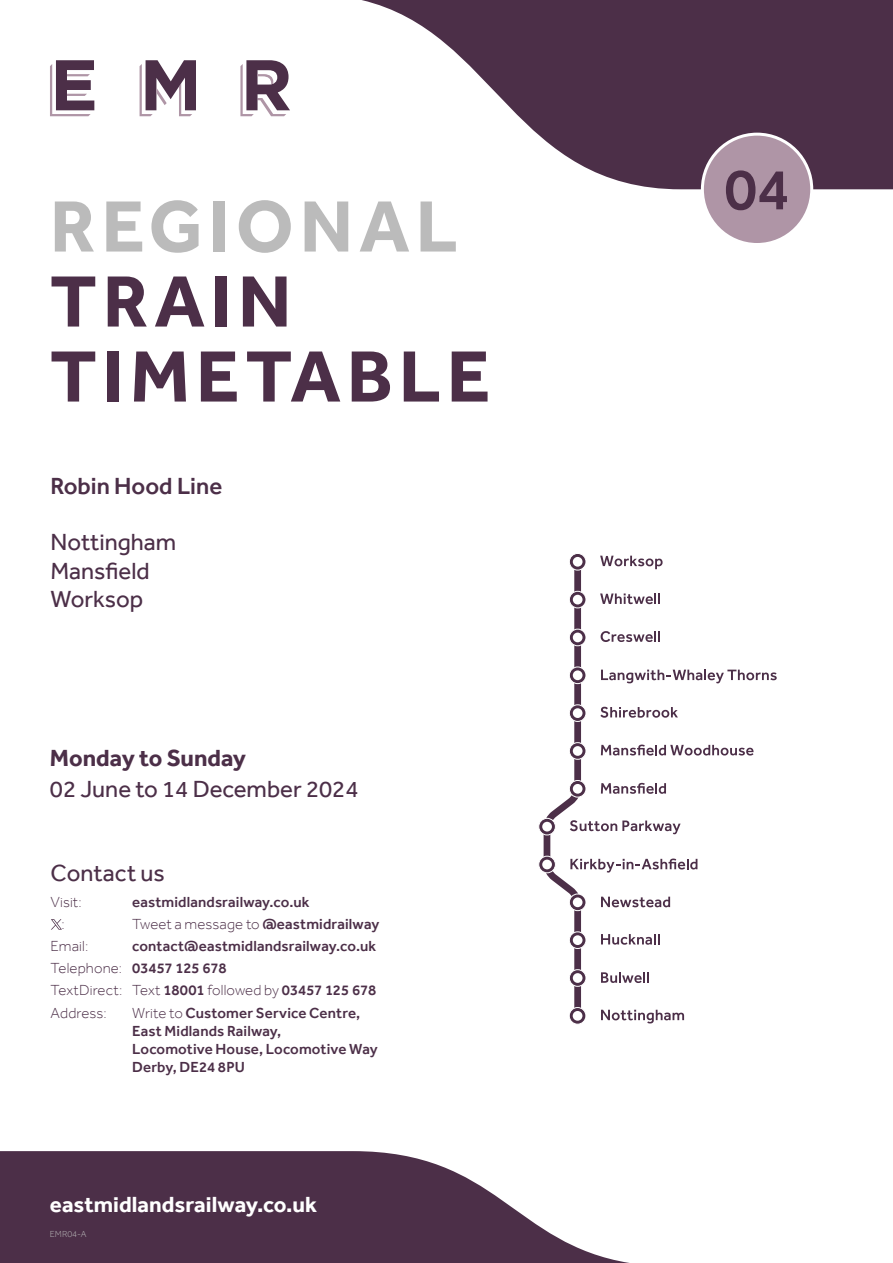
<style>
.page{position:relative;width:893px;height:1263px;background:#fff}
.page>*{position:absolute;margin:0;border:0;box-sizing:border-box;transform-origin:0 0}
.t1{font:700 75px/75px "Effra";letter-spacing:.08em;color:#4c2f48}
.t2{font:700 75px "Effra";letter-spacing:.08em;color:#bbb}
.t3{font:500 60px "Effra";color:#4c2f48}
.t4{font:24px/28.8px "Effra";color:#4c2f48}
.t5{font:700 24px "Effra";color:#4c2f48}
.t6{font:500 24px "Effra";color:#4c2f48}
.t7{font:700 22.5px "Effra";color:#fff}
.t8{font:500 15px/22px "Effra";letter-spacing:.01em;color:#4c2f48}
.t9{font:300 15px "Effra";letter-spacing:.005em;color:#4c2f48}
.t10{font:300 9px "Effra";color:#bbb}
.s1{font-weight:500}
.s2{font-weight:300}
</style>
<div class="page">
<svg style="left:50px;top:60px;width:44px;height:56px"></svg>
<svg style="left:240px;top:60px;width:50px;height:56px"></svg>
<svg style="left:140px;top:60px;width:56px;height:56px"></svg>
<svg style="left:362px;top:0;width:531px;height:189px;fill:#4c2f48"></svg>
<svg style="left:0;top:1151px;width:629px;height:112px;fill:#4c2f48"></svg>
<div style="left:702px;top:134px;width:110px;height:110px;background:#af95a6;border-radius:50%"></div>
<div style="left:701px;top:133px;width:112px;height:113px;border:3px solid #fff;border-radius:50%"></div>
<div style="left:574px;top:562px;width:7px;height:227px;background:#4c2f48"></div>
<div style="left:574px;top:902px;width:7px;height:114px;background:#4c2f48"></div>
<svg style="left:569px;top:704px;width:17px;height:18px"></svg>
<div style="left:573px;top:708px;width:9px;height:10px;background:#fff;border-radius:50%"></div>
<svg style="left:569px;top:742px;width:17px;height:18px"></svg>
<div style="left:573px;top:746px;width:9px;height:10px;background:#fff;border-radius:50%"></div>
<svg style="left:569px;top:553px;width:17px;height:17px"></svg>
<div style="left:573px;top:557px;width:9px;height:10px;background:#fff;border-radius:50%"></div>
<svg style="left:569px;top:629px;width:17px;height:17px"></svg>
<div style="left:573px;top:633px;width:9px;height:9px;background:#fff;border-radius:50%"></div>
<svg style="left:569px;top:591px;width:17px;height:17px"></svg>
<div style="left:573px;top:595px;width:9px;height:9px;background:#fff;border-radius:50%"></div>
<svg style="left:569px;top:667px;width:17px;height:17px"></svg>
<div style="left:573px;top:670px;width:9px;height:10px;background:#fff;border-radius:50%"></div>
<svg style="left:569px;top:931px;width:17px;height:18px"></svg>
<div style="left:573px;top:935px;width:9px;height:10px;background:#fff;border-radius:50%"></div>
<svg style="left:569px;top:1007px;width:17px;height:17px"></svg>
<div style="left:573px;top:1011px;width:9px;height:10px;background:#fff;border-radius:50%"></div>
<svg style="left:569px;top:969px;width:17px;height:18px"></svg>
<div style="left:573px;top:973px;width:9px;height:10px;background:#fff;border-radius:50%"></div>
<svg style="left:600px;top:707px;width:78px;height:11px"></svg>
<svg style="left:601px;top:744px;width:152px;height:11px"></svg>
<svg style="left:601px;top:631px;width:59px;height:11px"></svg>
<svg style="left:600px;top:556px;width:63px;height:13px"></svg>
<svg style="left:600px;top:593px;width:60px;height:11px"></svg>
<svg style="left:601px;top:670px;width:176px;height:13px"></svg>
<svg style="left:601px;top:1010px;width:83px;height:13px"></svg>
<svg style="left:540px;top:782px;width:157px;height:127px"></svg>
<svg style="left:601px;top:934px;width:58px;height:11px"></svg>
<svg style="left:601px;top:972px;width:48px;height:11px"></svg>
<svg style="left:51px;top:919px;width:11px;height:11px"></svg>
<h1 class="t2" style="left:50px;top:182px;width:409px">REGIONAL</h1>
<h1 class="t1" style="left:50px;top:263px;width:442px">TRAIN<br>TIMETABLE</h1>
<h3 class="t6" style="left:51px;top:471px;width:173px">Robin Hood Line</h3>
<h3 class="t4" style="left:51px;top:527px;width:127px">Nottingham<br>Mansfield<br>Worksop</h3>
<h3 class="t5" style="left:50px;top:743px;width:198px">Monday to Sunday</h3>
<h3 class="t4" style="left:50px;top:775px;width:310px">02 June to 14 December 2024</h3>
<h3 class="t4" style="left:51px;top:858px;width:116px">Contact us</h3>
<p class="t9" style="left:51px;top:893px;width:33px">Visit:</p>
<p class="t8" style="left:132px;top:891px;width:179px">eastmidlandsrailway.co.uk</p>
<p class="t9" style="left:61px;top:915px;width:5px">:</p>
<p class="t9" style="left:132px;top:915px;width:249px">Tweet a message to <span class="s1">@eastmidrailway</span></p>
<p class="t9" style="left:51px;top:937px;width:39px">Email:</p>
<p class="t8" style="left:51px;top:935px;width:327px;text-indent:82px">contact@eastmidlandsrailway.co.uk<br><span class="s2">Telephone:</span> 03457 125 678<br><span class="s2">TextDirect: Text</span> 18001 <span class="s2">followed by</span> 03457 125 678<br><span class="s2">Address:</span></p>
<p class="t8" style="left:132px;top:1003px;width:247px;line-height:18px"><span class="s2">Write to</span> Customer Service Centre,<br>East Midlands Railway,<br>Locomotive House, Locomotive Way<br>Derby, DE24 8PU</p>
<h3 class="t7" style="left:50px;top:1191px;width:269px">eastmidlandsrailway.co.uk</h3>
<p class="t10" style="left:50px;top:1228px;width:38px">EMR04-A</p>
<h2 class="t3" style="left:724px;top:154px;width:67px">04</h2>
</div>
